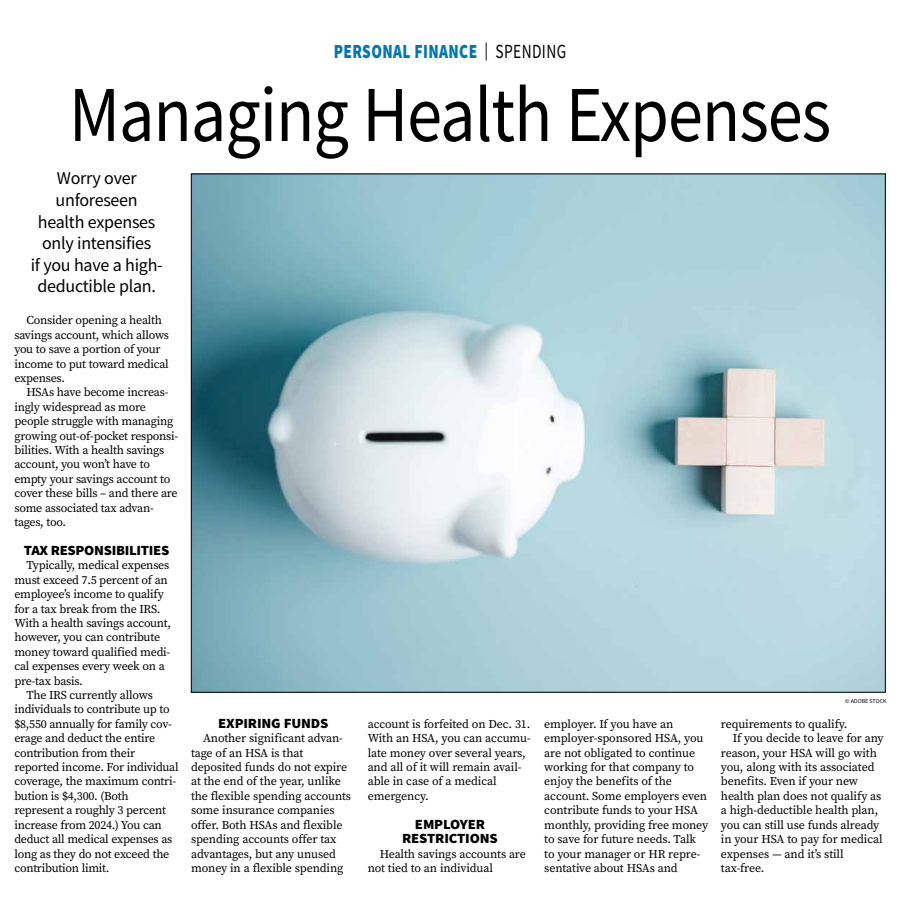
<style>
.page{position:relative;width:900px;height:908px;background:#fff}
.page>*{position:absolute;margin:0;border:0;box-sizing:border-box;transform-origin:0 0}
.t1{font:79.2px "Source Sans Pro";letter-spacing:-.015em;color:#000;scale:.89 1}
.t2{font:900 20px "Source Sans Pro";letter-spacing:.025em;color:#0077b1;scale:.77 1}
.t3{font:18px/21.6px "Source Sans Pro";letter-spacing:-.015em;color:#000;text-align:center}
.t4{font:900 14px/14.4px "Source Sans Pro";letter-spacing:-.01em;color:#000;text-align:center;scale:1.05 1}
.t5{font:12px/14.4px "Source Serif Pro";letter-spacing:-.02em;color:#000}
.t6{font:6px "Source Sans Pro";color:#000}
.s1{font-weight:400;font-size:18px;color:#000}
.s2{font-weight:400;color:#000}
</style>
<div class="page">
<img style="left:193px;top:176px;width:691px;height:514px">
<h2 class="t2" style="left:334px;top:38px;width:304px">PERSONAL FINANCE <span class="s1">|</span> <span class="s2">SPENDING</span></h2>
<h1 class="t1" style="left:69px;top:64px;width:858px">Managing Health Expenses</h1>
<h3 class="t3" style="left:31px;top:167px;width:134px">Worry over unforeseen health expenses only intensifies<br>if you have a high&shy;deductible plan.</h3>
<p class="t5" style="left:14px;top:313px;width:156px;text-indent:12px">Consider opening a health savings account, which allows you to save a portion of your income to put toward medical expenses.</p>
<p class="t5" style="left:14px;top:385px;width:165px;text-indent:12px">HSAs have become increas&shy;ingly widespread as more people struggle with managing growing out-of-pocket responsi&shy;bilities. With a health savings account, you won’t have to empty your savings account to cover these bills – and there are some associated tax advan&shy;tages, too.</p>
<p class="t4" style="left:24px;top:542px;width:140px">TAX RESPONSIBILITIES</p>
<p class="t5" style="left:26px;top:558px;width:145px">Typically, medical expenses</p>
<p class="t5" style="left:14px;top:572px;width:155px">must exceed 7.5 percent of an</p>
<p class="t5" style="left:14px;top:586px;width:151px">employee’s income to qualify</p>
<p class="t5" style="left:14px;top:601px;width:148px">for a tax break from the IRS.</p>
<p class="t5" style="left:14px;top:615px;width:158px">With a health savings account,</p>
<p class="t5" style="left:14px;top:630px;width:147px">however, you can contribute</p>
<p class="t5" style="left:14px;top:644px;width:157px">money toward qualified medi-</p>
<p class="t5" style="left:14px;top:658px;width:152px">cal expenses every week on a</p>
<p class="t5" style="left:14px;top:673px;width:70px">pre-tax basis.</p>
<p class="t5" style="left:26px;top:687px;width:128px">The IRS currently allows</p>
<p class="t5" style="left:14px;top:702px;width:157px">individuals to contribute up to</p>
<p class="t5" style="left:14px;top:716px;width:159px">$8,550 annually for family cov-</p>
<p class="t5" style="left:14px;top:730px;width:142px">erage and deduct the entire</p>
<p class="t5" style="left:14px;top:745px;width:122px">contribution from their</p>
<p class="t5" style="left:14px;top:759px;width:166px">reported income. For individual</p>
<p class="t5" style="left:14px;top:774px;width:163px">coverage, the maximum contri-</p>
<p class="t5" style="left:14px;top:788px;width:116px">bution is $4,300. (Both</p>
<p class="t5" style="left:14px;top:802px;width:153px">represent a roughly 3 percent</p>
<p class="t5" style="left:14px;top:817px;width:149px">increase from 2024.) You can</p>
<p class="t5" style="left:14px;top:831px;width:160px">deduct all medical expenses as</p>
<p class="t5" style="left:14px;top:846px;width:157px">long as they do not exceed the</p>
<p class="t5" style="left:14px;top:860px;width:97px">contribution limit.</p>
<p class="t4" style="left:218px;top:715px;width:107px">EXPIRING FUNDS</p>
<p class="t5" style="left:191px;top:730px;width:162px;text-indent:12px">Another significant advan&shy;tage of an HSA is that deposited funds do not expire at the end of the year, unlike the flexible spending accounts some insurance companies offer. Both HSAs and flexible spending accounts offer tax advantages, but any unused money in a flexible spending</p>
<p class="t5" style="left:368px;top:716px;width:165px">account is forfeited on Dec. 31.<br>With an HSA, you can accumu&shy;late money over several years, and all of it will remain avail&shy;able in case of a medical emergency.</p>
<p class="t4" style="left:402px;top:816px;width:93px">EMPLOYER<br>RESTRICTIONS</p>
<p class="t5" style="left:368px;top:846px;width:160px;text-indent:12px">Health savings accounts are not tied to an individual</p>
<p class="t6" style="left:845px;top:697px;width:43px">© ADOBE STOCK</p>
<p class="t5" style="left:544px;top:716px;width:165px">employer. If you have an employer-sponsored HSA, you are not obligated to continue working for that company to enjoy the benefits of the account. Some employers even contribute funds to your HSA monthly, providing free money to save for future needs. Talk to your manager or HR repre&shy;sentative about HSAs and</p>
<p class="t5" style="left:721px;top:716px;width:128px">requirements to qualify.</p>
<p class="t5" style="left:733px;top:730px;width:152px">If you decide to leave for any</p>
<p class="t5" style="left:721px;top:745px;width:157px">reason, your HSA will go with</p>
<p class="t5" style="left:721px;top:759px;width:155px">you, along with its associated</p>
<p class="t5" style="left:721px;top:774px;width:139px">benefits. Even if your new</p>
<p class="t5" style="left:721px;top:788px;width:162px">health plan does not qualify as</p>
<p class="t5" style="left:721px;top:802px;width:159px">a high-deductible health plan,</p>
<p class="t5" style="left:721px;top:817px;width:160px">you can still use funds already</p>
<p class="t5" style="left:721px;top:831px;width:163px">in your HSA to pay for medical</p>
<p class="t5" style="left:721px;top:846px;width:124px">expenses — and it’s still</p>
<p class="t5" style="left:721px;top:860px;width:45px">tax-free.</p>
</div>
